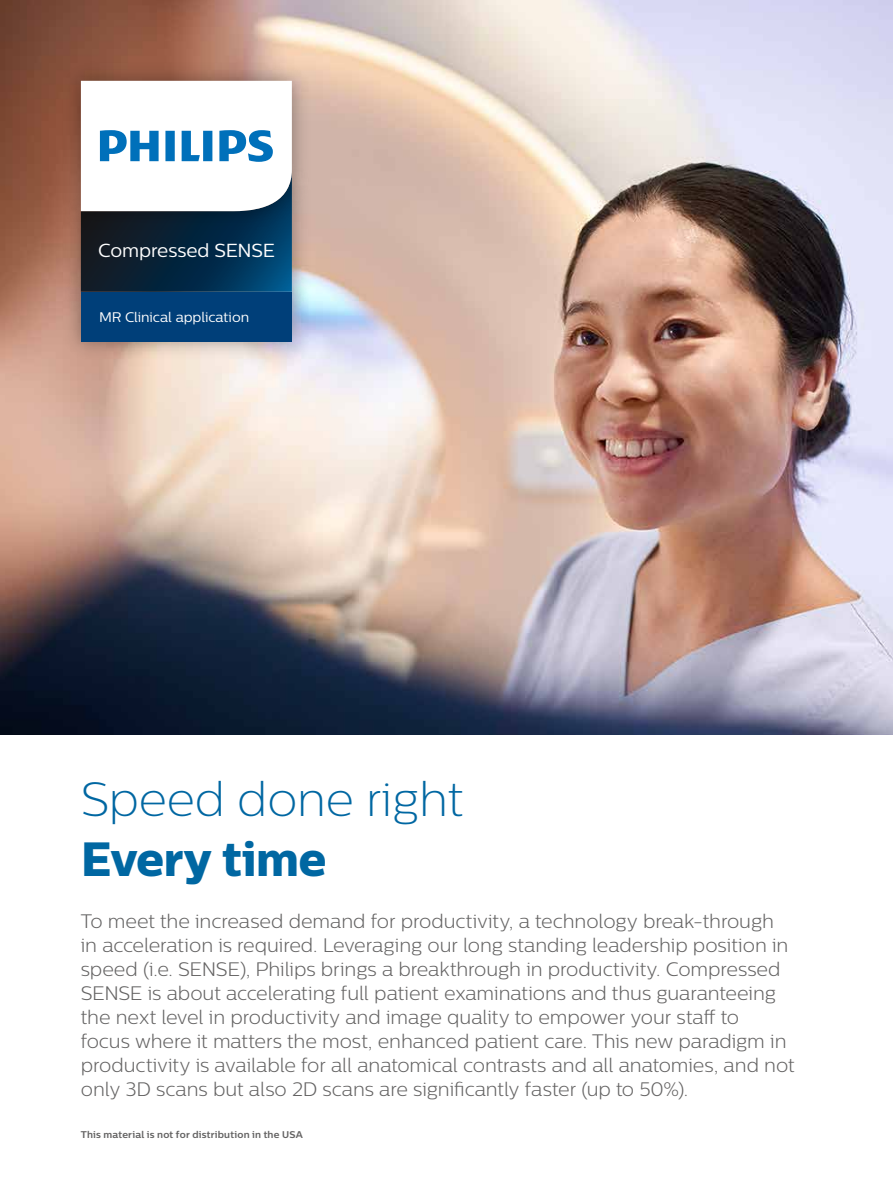
<style>
.page{position:relative;width:893px;height:1188px;background:#fff}
.page>*{position:absolute;margin:0;border:0;box-sizing:border-box;transform-origin:0 0}
.t1{font:48px "Centrale Sans X Light";letter-spacing:-.005em;color:#0067a2}
.t2{font:48px "Centrale Sans X Bold";letter-spacing:-.01em;color:#0067a2}
.t3{font:300 19.5px/24px "Centrale Sans";letter-spacing:-.005em;color:#646363}
.t4{font:18.9px "Centrale Sans";letter-spacing:-.005em;color:#fff}
.t5{font:13.95px "Centrale Sans";letter-spacing:-.005em;color:#fff}
.t6{font:700 9.75px "Centrale Sans";letter-spacing:.02em;color:#646363}
</style>
<div class="page">
<img style="left:0;top:0;width:893px;height:735px">
<img style="left:56px;top:237px;width:261px;height:29px">
<img style="left:56px;top:55px;width:261px;height:182px">
<svg style="left:81px;top:81px;width:211px;height:185px"></svg>
<img style="left:56px;top:266px;width:261px;height:101px">
<div style="left:81px;top:292px;width:211px;height:49px;background:#003f79"></div>
<p class="t4" style="left:98px;top:240px;width:178px">Compressed SENSE</p>
<p class="t5" style="left:99px;top:309px;width:152px">MR Clinical application</p>
<h1 class="t1" style="left:81px;top:772px;width:384px">Speed done right</h1>
<h1 class="t2" style="left:81px;top:829px;width:247px">Every time</h1>
<p class="t3" style="left:81px;top:909px;width:715px">To meet the increased demand for productivity, a technology break-through in acceleration is required. Leveraging our long standing leadership position in speed (i.e. SENSE), Philips brings a breakthrough in productivity. Compressed SENSE is about accelerating full patient examinations and thus guaranteeing the next level in productivity and image quality to empower your staff to<br>focus where it matters the most, enhanced patient care. This new paradigm in productivity is available for all anatomical contrasts and all anatomies, and not only 3D scans but also 2D scans are significantly faster (up to 50%).</p>
<p class="t6" style="left:81px;top:1129px;width:223px">This material is not for distribution in the USA</p>
</div>
